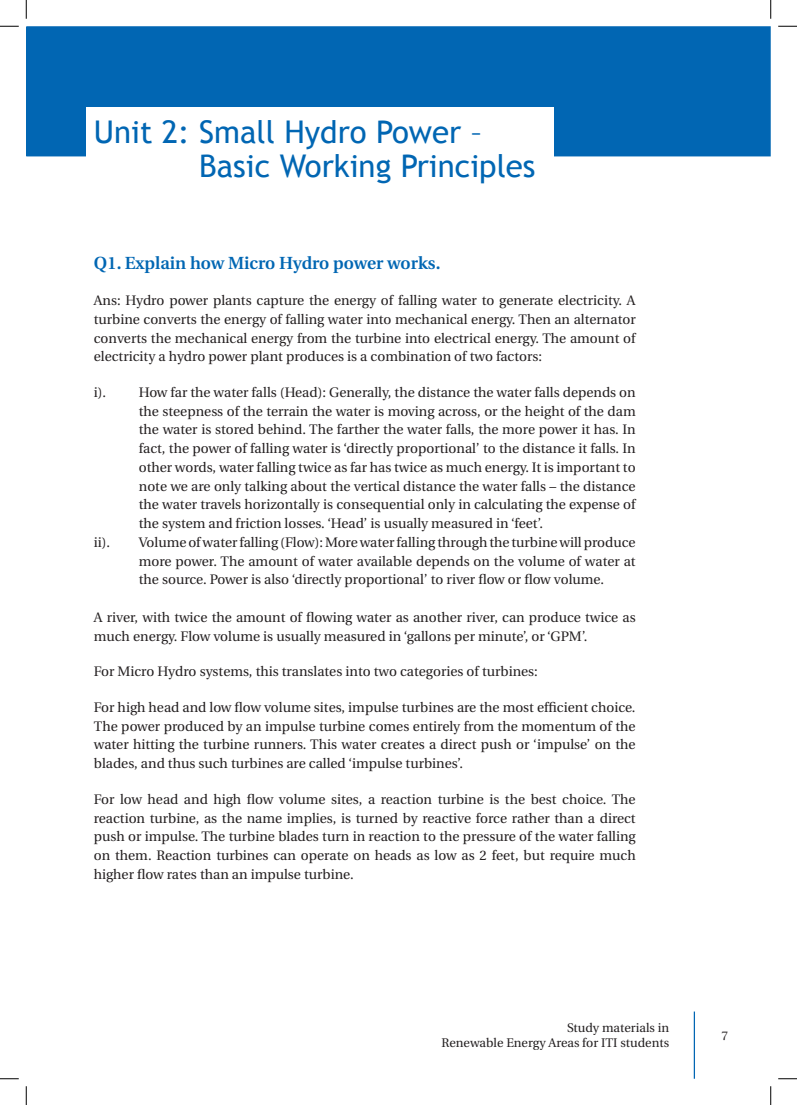
<style>
.page{position:relative;width:797px;height:1105px;background:#fff}
.page>*{position:absolute;margin:0;border:0;box-sizing:border-box;transform-origin:0 0}
.t1{font:31.25px/33.8px "Trebuchet MS";color:#0166b3}
.t2{font:600 17.5px "Utopia";color:#0166b3}
.t3{font:13.75px/18.8px "Utopia";color:#231f20;text-align:justify}
.t4{font:12.5px/15px "Utopia";color:#231f20;text-align:right}
</style>
<div class="page">
<hr style="left:693px;top:1011px;width:2px;height:68px;background:#0166b3">
<div style="left:27px;top:27px;width:743px;height:129px;background:#0166b3"></div>
<div style="left:26px;top:26px;width:744px;height:130px;border:1px solid #0166b3"></div>
<div style="left:86px;top:107px;width:467px;height:53px;background:#fff"></div>
<svg style="left:0;top:25px;width:19px;height:2px"></svg>
<svg style="left:778px;top:25px;width:19px;height:2px"></svg>
<svg style="left:0;top:1078px;width:19px;height:1px"></svg>
<svg style="left:778px;top:1078px;width:19px;height:1px"></svg>
<svg style="left:25px;top:0;width:2px;height:19px"></svg>
<svg style="left:25px;top:1086px;width:2px;height:19px"></svg>
<svg style="left:770px;top:0;width:1px;height:19px"></svg>
<svg style="left:770px;top:1086px;width:1px;height:19px"></svg>
<h1 class="t1" style="left:199px;top:115px;width:338px;text-indent:-105px">Unit 2: Small Hydro Power –<br>Basic Working Principles</h1>
<p class="t2" style="left:94px;top:254px;width:348px">Q1. Explain how Micro Hydro power works.</p>
<p class="t3" style="left:94px;top:291px;width:543px">Ans: Hydro power plants capture the energy of falling water to generate electricity. A turbine converts the energy of falling water into mechanical energy. Then an alternator converts the mechanical energy from the turbine into electrical energy. The amount of electricity a hydro power plant produces is a combination of two factors:</p>
<p class="t3" style="left:94px;top:383px;width:14px">i).</p>
<p class="t3" style="left:139px;top:383px;width:498px">How far the water falls (Head): Generally, the distance the water falls depends on the steepness of the terrain the water is moving across, or the height of the dam the water is stored behind. The farther the water falls, the more power it has. In fact, the power of falling water is ‘directly proportional’ to the distance it falls. In other words, water falling twice as far has twice as much energy. It is important to note we are only talking about the vertical distance the water falls – the distance the water travels horizontally is consequential only in calculating the expense of the system and friction losses. ‘Head’ is usually measured in ‘feet’.</p>
<p class="t3" style="left:94px;top:533px;width:18px">ii).</p>
<p class="t3" style="left:139px;top:533px;width:498px">Volume of water falling (Flow): More water falling through the turbine will produce more power. The amount of water available depends on the volume of water at the source. Power is also ‘directly proportional’ to river flow or flow volume.</p>
<p class="t3" style="left:94px;top:608px;width:543px">A river, with twice the amount of flowing water as another river, can produce twice as much energy. Flow volume is usually measured in ‘gallons per minute’, or ‘GPM’.</p>
<p class="t3" style="left:94px;top:662px;width:445px">For Micro Hydro systems, this translates into two categories of turbines:</p>
<p class="t3" style="left:94px;top:698px;width:543px">For high head and low flow volume sites, impulse turbines are the most efficient choice.<br>The power produced by an impulse turbine comes entirely from the momentum of the water hitting the turbine runners. This water creates a direct push or ‘impulse’ on the blades, and thus such turbines are called ‘impulse turbines’.</p>
<p class="t3" style="left:94px;top:790px;width:543px">For low head and high flow volume sites, a reaction turbine is the best choice. The reaction turbine, as the name implies, is turned by reactive force rather than a direct push or impulse. The turbine blades turn in reaction to the pressure of the water falling on them. Reaction turbines can operate on heads as low as 2 feet, but require much higher flow rates than an impulse turbine.</p>
<p class="t4" style="left:441px;top:1020px;width:229px">Study materials in<br>Renewable Energy Areas for ITI students</p>
<p class="t4" style="left:721px;top:1028px;width:8px">7</p>
</div>
